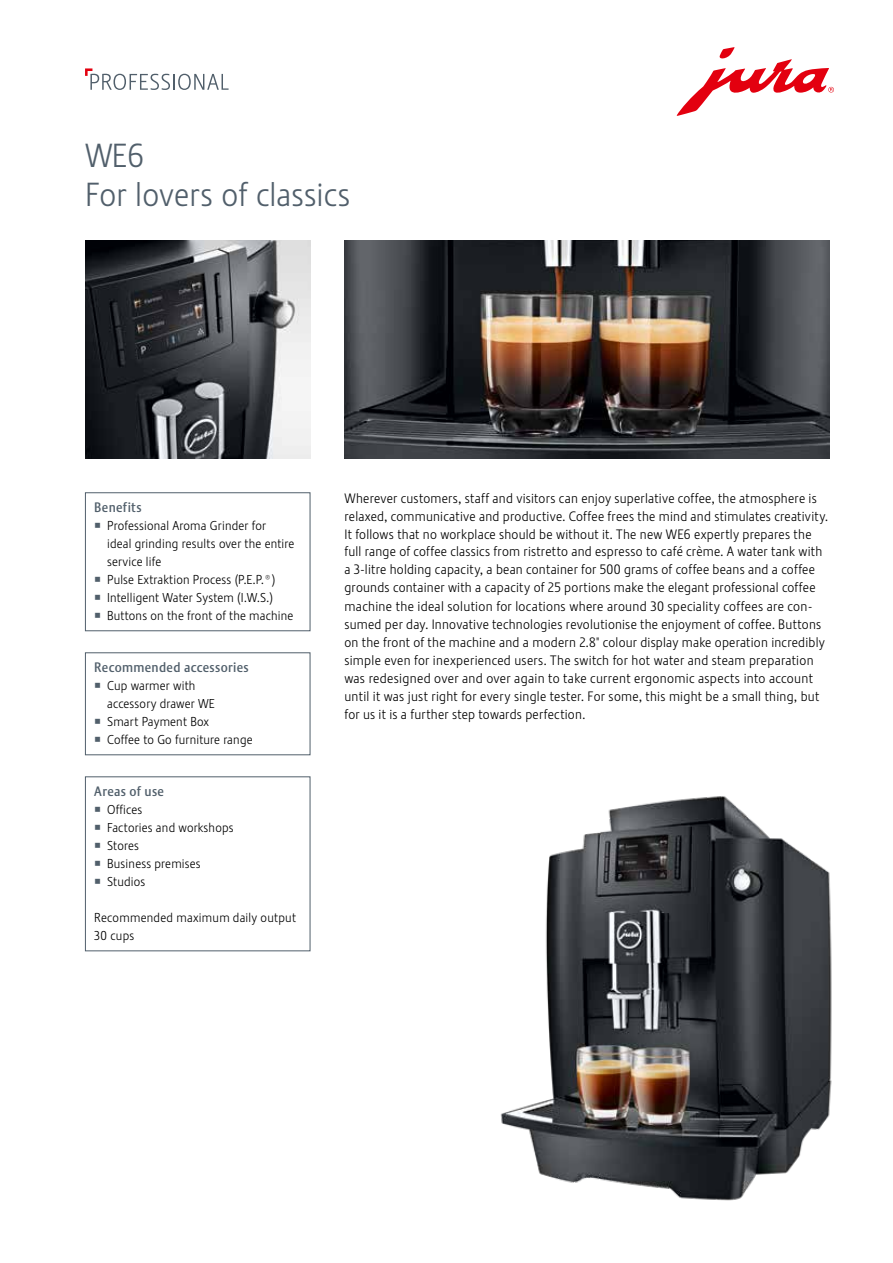
<style>
.page{position:relative;width:893px;height:1263px;background:#fff}
.page>*{position:absolute;margin:0;border:0;box-sizing:border-box;transform-origin:0 0}
.t1{font:33px/39px "Stalemate Pro 2 J Light";letter-spacing:.005em;color:#515f6b}
.t2{font:13.5px/18px "Stalemate Pro 2 J Light";letter-spacing:.02em;color:#000}
.t3{font:13.5px "Stalemate Pro 2 J Medium";letter-spacing:.025em;color:#515f6b}
.t4{font:12.75px/18px "Stalemate Pro 2 J Light";letter-spacing:.015em;color:#000}
</style>
<div class="page">
<img style="left:85px;top:240px;width:225px;height:218px">
<img style="left:344px;top:240px;width:485px;height:218px">
<img style="left:500px;top:796px;width:332px;height:405px">
<div style="left:85px;top:492px;width:225px;height:139px;border:1px solid #515f6b"></div>
<div style="left:85px;top:652px;width:225px;height:103px;border:1px solid #515f6b"></div>
<div style="left:85px;top:776px;width:225px;height:175px;border:1px solid #515f6b"></div>
<svg style="left:677px;top:47px;width:157px;height:69px"></svg>
<svg style="left:85px;top:68px;width:144px;height:22px"></svg>
<h1 class="t1" style="left:85px;top:136px;width:267px">WE6<br>For lovers of classics</h1>
<p class="t3" style="left:94px;top:499px;width:49px">Benefits</p>
<p class="t4" style="left:107px;top:516px;width:189px">Professional Aroma Grinder for<br>ideal grinding results over the entire service life<br>Pulse Extraktion Process (P.E.P.®)<br>Intelligent Water System (I.W.S.)<br>Buttons on the front of the machine</p>
<p class="t3" style="left:94px;top:659px;width:156px">Recommended accessories</p>
<p class="t4" style="left:107px;top:676px;width:147px">Cup warmer with<br>accessory drawer WE<br>Smart Payment Box<br>Coffee to Go furniture range</p>
<p class="t3" style="left:94px;top:783px;width:71px">Areas of use</p>
<p class="t4" style="left:107px;top:800px;width:128px">Offices<br>Factories and workshops<br>Stores<br>Business premises<br>Studios</p>
<p class="t4" style="left:94px;top:908px;width:203px">Recommended maximum daily output<br>30 cups</p>
<p class="t2" style="left:344px;top:489px;width:485px">Wherever customers, staff and visitors can enjoy superlative coffee, the atmosphere is relaxed, communicative and productive. Coffee frees the mind and stimulates creativity.<br>It follows that no workplace should be without it. The new WE6 expertly prepares the full range of coffee classics from ristretto and espresso to café crème. A water tank with a 3-litre holding capacity, a bean container for 500 grams of coffee beans and a coffee grounds container with a capacity of 25 portions make the elegant professional coffee machine the ideal solution for locations where around 30 speciality coffees are con&shy;sumed per day. Innovative technologies revolutionise the enjoyment of coffee. Buttons on the front of the machine and a modern 2.8" colour display make operation incredibly simple even for inexperienced users. The switch for hot water and steam preparation was redesigned over and over again to take current ergonomic aspects into account until it was just right for every single tester. For some, this might be a small thing, but for us it is a further step towards perfection.</p>
</div>
